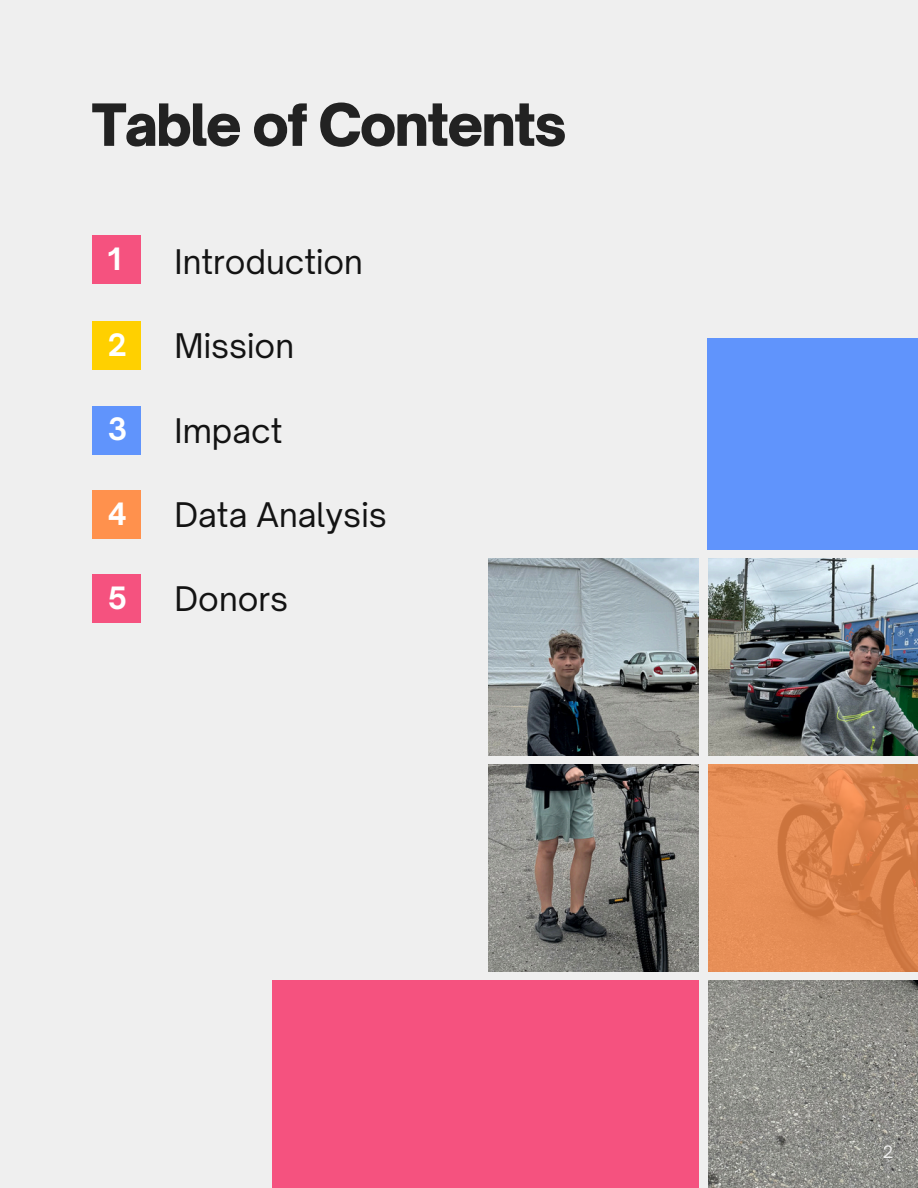
<style>
.page{position:relative;width:918px;height:1188px;background:#efefef}
.page>*{position:absolute;margin:0;border:0;box-sizing:border-box;transform-origin:0 0}
.t1{font:900 55.65px "Open Sauce One";letter-spacing:-.035em;color:#222}
.t2{font:32.4px "Open Sauce One";color:#131313}
.t3{font:700 29.4px "Open Sauce One";color:#fff}
.t4{font:16.5px "Open Sauce One";color:#efefef}
</style>
<div class="page">
<div style="left:92px;top:236px;width:48px;height:48px;background:#f5527f"></div>
<div style="left:92px;top:322px;width:48px;height:48px;background:#ffd000"></div>
<div style="left:92px;top:406px;width:48px;height:48px;background:#6094fc"></div>
<div style="left:92px;top:490px;width:48px;height:49px;background:#ff914d"></div>
<div style="left:92px;top:575px;width:48px;height:48px;background:#f5527f"></div>
<img style="left:489px;top:558px;width:429px;height:630px">
<svg style="left:707px;top:763px;width:211px;height:209px;background:#e08852"></svg>
<div style="left:272px;top:976px;width:433px;height:212px;background:#f5527f"></div>
<div style="left:707px;top:338px;width:211px;height:212px;background:#6094fc"></div>
<div style="left:699px;top:554px;width:8px;height:634px;background:#efefef"></div>
<div style="left:240px;top:972px;width:678px;height:8px;background:#efefef"></div>
<div style="left:482px;top:756px;width:436px;height:7px;background:#efefef"></div>
<p class="t1" style="left:92px;top:90px;width:477px">Table of Contents</p>
<p class="t3" style="left:108px;top:241px;width:15px">1</p>
<h1 class="t2" style="left:175px;top:241px;width:190px">Introduction</h1>
<p class="t3" style="left:108px;top:327px;width:21px">2</p>
<p class="t2" style="left:175px;top:326px;width:121px">Mission</p>
<p class="t3" style="left:108px;top:411px;width:21px">3</p>
<p class="t2" style="left:175px;top:410px;width:109px">Impact</p>
<p class="t3" style="left:108px;top:495px;width:21px">4</p>
<p class="t2" style="left:175px;top:495px;width:214px">Data Analysis</p>
<p class="t3" style="left:108px;top:579px;width:21px">5</p>
<p class="t2" style="left:175px;top:579px;width:115px">Donors</p>
<p class="t4" style="left:883px;top:1141px;width:12px">2</p>
</div>
